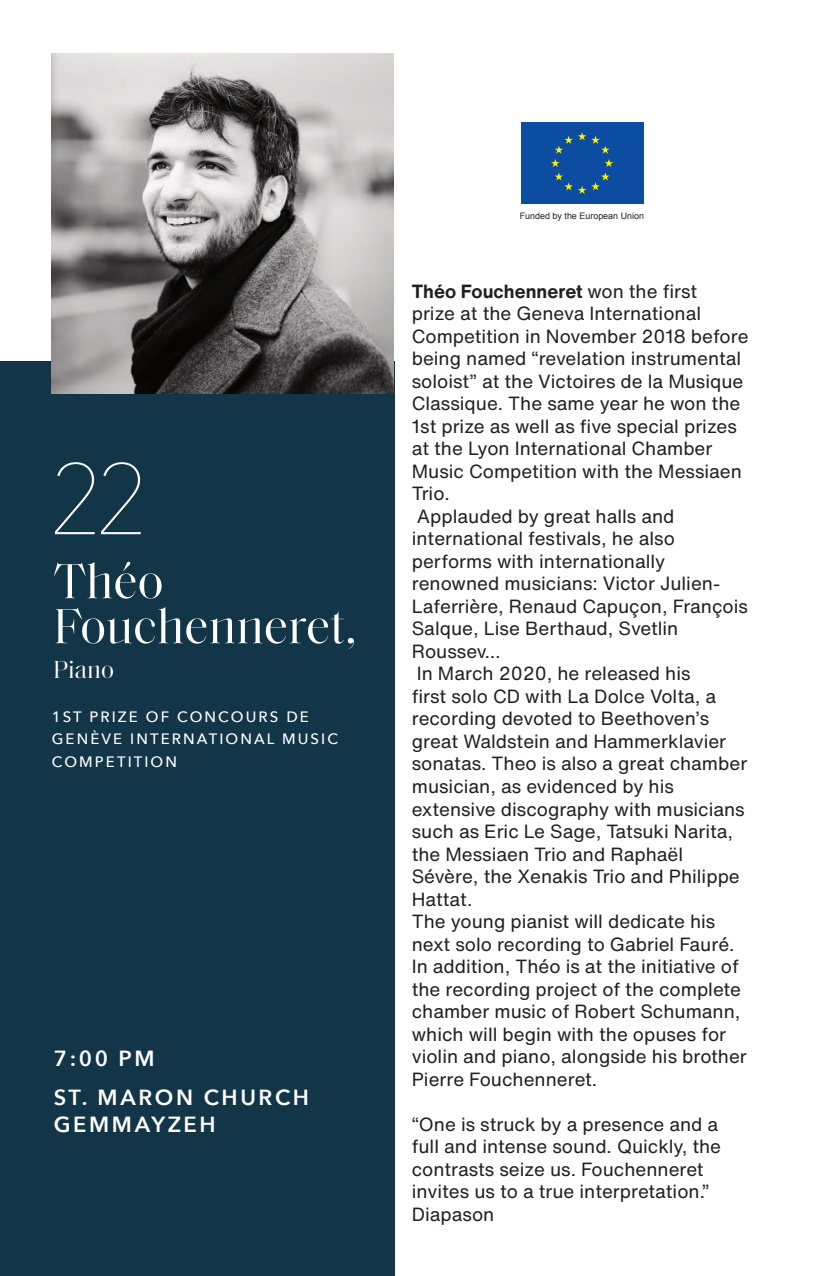
<style>
.page{position:relative;width:830px;height:1276px;background:#fff}
.page>*{position:absolute;margin:0;border:0;box-sizing:border-box;transform-origin:0 0}
.t1{font:200 100px "Avenir Next";color:#fff}
.t2{font:50px/45px "Saol Display";color:#fff}
.t3{font:25px "Saol Display";color:#fff}
.t4{font:600 21.75px/26.2px "Avenir Next";letter-spacing:.12em;color:#fff}
.t5{font:18.75px/22.5px "Helvetica Now Text";color:#231f20}
.t6{font:500 15px/22.5px "Avenir Next";letter-spacing:.14em;color:#fff}
.t7{font:9px "Arial";color:#231f20}
.s1{font-weight:700}
</style>
<div class="page">
<div style="left:0;top:361px;width:394px;height:915px;background:#123548"></div>
<img style="left:51px;top:53px;width:342px;height:341px">
<div style="left:518px;top:120px;width:127px;height:87px;background:linear-gradient(to right,#fff,#fff)"></div>
<div style="left:520px;top:122px;width:123px;height:82px;background:#0d4da1"></div>
<svg style="left:551px;top:132px;width:62px;height:62px"></svg>
<h1 class="t1" style="left:49px;top:415px;width:103px">22</h1>
<h2 class="t2" style="left:54px;top:555px;width:304px">Théo<br>Fouchenneret,</h2>
<h3 class="t3" style="left:54px;top:652px;width:62px">Piano</h3>
<p class="t6" style="left:52px;top:705px;width:288px">1ST PRIZE OF CONCOURS DE<br>GENÈVE INTERNATIONAL MUSIC<br>COMPETITION</p>
<p class="t4" style="left:54px;top:1044px;width:102px">7:00 PM</p>
<p class="t4" style="left:54px;top:1084px;width:256px">ST. MARON CHURCH<br>GEMMAYZEH</p>
<p class="t7" style="left:519px;top:210px;width:126px">Funded by the European Union</p>
<p class="t5" style="left:411px;top:279px;width:338px"><span class="s1">Théo Fouchenneret</span> won the first<br>prize at the Geneva International<br>Competition in November 2018 before being named “revelation instrumental soloist” at the Victoires de la Musique<br>Classique. The same year he won the<br>1st prize as well as five special prizes at the Lyon International Chamber<br>Music Competition with the Messiaen<br>Trio.<br>Applauded by great halls and international festivals, he also performs with internationally renowned musicians: Victor Julien-<br>Laferrière, Renaud Capuçon, François<br>Salque, Lise Berthaud, Svetlin<br>Roussev…<br>In March 2020, he released his<br>first solo CD with La Dolce Volta, a recording devoted to Beethoven’s great Waldstein and Hammerklavier sonatas. Theo is also a great chamber musician, as evidenced by his extensive discography with musicians such as Eric Le Sage, Tatsuki Narita, the Messiaen Trio and Raphaël<br>Sévère, the Xenakis Trio and Philippe<br>Hattat.<br>The young pianist will dedicate his next solo recording to Gabriel Fauré.<br>In addition, Théo is at the initiative of the recording project of the complete chamber music of Robert Schumann, which will begin with the opuses for violin and piano, alongside his brother<br>Pierre Fouchenneret.</p>
<p class="t5" style="left:411px;top:1112px;width:311px">“One is struck by a presence and a full and intense sound. Quickly, the contrasts seize us. Fouchenneret invites us to a true interpretation.”<br>Diapason</p>
</div>
